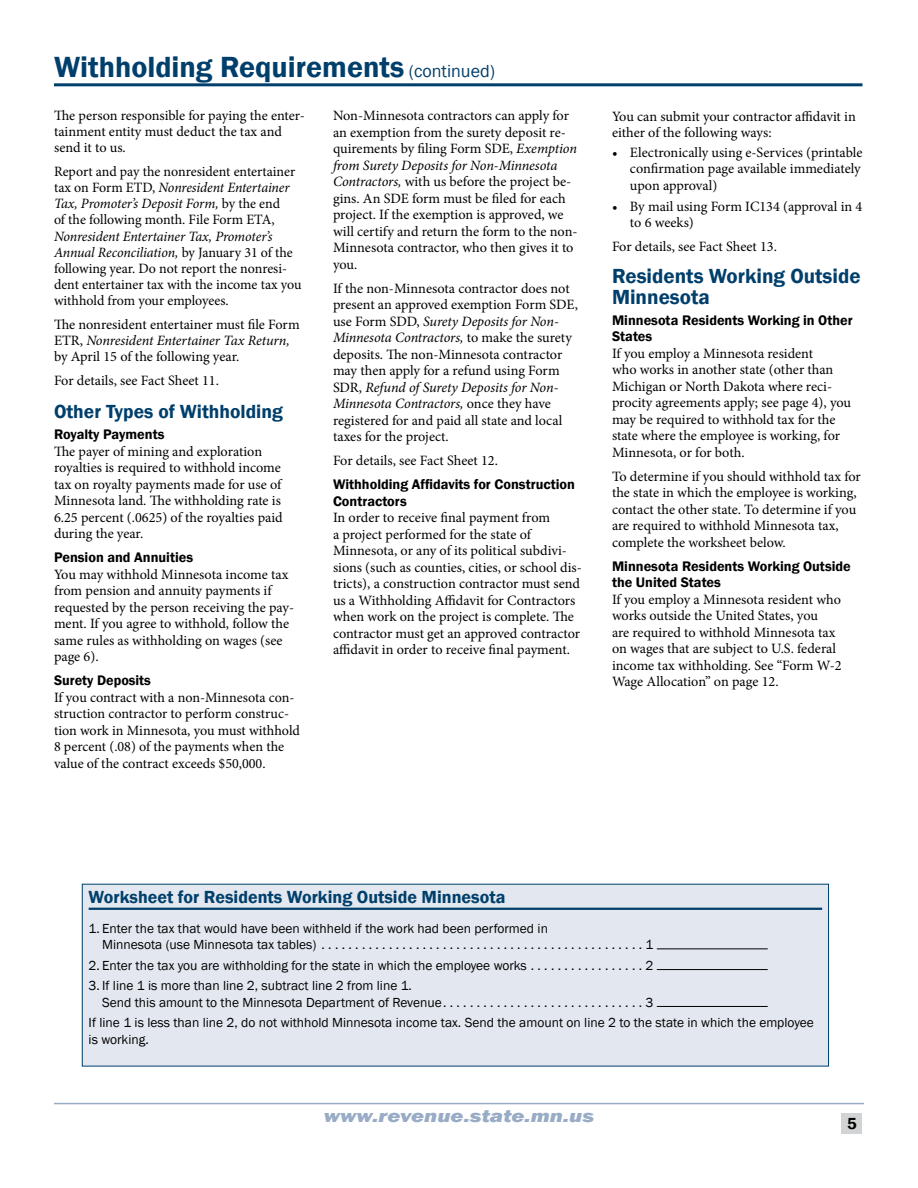
<style>
.page{position:relative;width:918px;height:1188px;background:#fff}
.page>*{position:absolute;margin:0;border:0;box-sizing:border-box;transform-origin:0 0}
.t1{font:600 30px "Franklin Gothic";color:#003f6b}
.t2{font:600 21px/21px "Franklin Gothic";color:#003f6b}
.t3{font:600 19.5px "Franklin Gothic";color:#003f6b}
.t4{font:600 18px "Franklin Gothic";color:#003f6b}
.t5{font:italic 800 18px "Franklin Gothic";color:#99acc6;scale:1.25 1}
.t6{font:600 16.5px "Franklin Gothic";color:#000}
.t7{font:14.25px/16.5px "Minion Pro";letter-spacing:-.005em;color:#000}
.t8{font:600 14.25px/16.5px "Franklin Gothic";color:#000}
.t9{font:13.5px/16.2px "Franklin Gothic";color:#000}
.s1{font-weight:400;font-size:18px}
.s2{font-style:italic}
</style>
<div class="page">
<div style="left:842px;top:1113px;width:20px;height:21px;background:#d1d3d4"></div>
<hr style="left:54px;top:1103px;width:810px;height:1px;background:#99acc6">
<hr style="left:54px;top:83px;width:808px;height:3px;background:#003f6b">
<div style="left:82px;top:884px;width:747px;height:182px;background:#e3e7ef"></div>
<hr style="left:89px;top:908px;width:733px;height:2px;background:#003f6b">
<hr style="left:657px;top:949px;width:111px;height:1px;background:#000">
<hr style="left:657px;top:969px;width:111px;height:1px;background:#000">
<hr style="left:657px;top:1006px;width:111px;height:1px;background:#000">
<h1 class="t1" style="left:54px;top:49px;width:443px">Withholding Requirements <span class="s1">(continued)</span></h1>
<p class="t7" style="left:54px;top:108px;width:252px">The person responsible for paying the enter&shy;tainment entity must deduct the tax and send it to us.</p>
<p class="t7" style="left:54px;top:163px;width:243px">Report and pay the nonresident entertainer tax on Form ETD, <span class="s2">Nonresident Entertainer Tax, Promoter’s Deposit Form,</span> by the end<br>of the following month. File Form ETA,</p>
<p class="t7" style="left:54px;top:228px;width:249px;line-height:16px"><span class="s2">Nonresident Entertainer Tax, Promoter’s Annual Reconciliation,</span> by January 31 of the following year. Do not report the nonresi&shy;dent entertainer tax with the income tax you withhold from your employees.</p>
<p class="t7" style="left:54px;top:316px;width:247px">The nonresident entertainer must file Form<br>ETR, <span class="s2">Nonresident Entertainer Tax Return, </span>by April 15 of the following year.</p>
<p class="t7" style="left:54px;top:372px;width:167px">For details, see Fact Sheet 11.</p>
<h3 class="t3" style="left:54px;top:400px;width:230px">Other Types of Withholding</h3>
<p class="t8" style="left:54px;top:426px;width:112px">Royalty Payments</p>
<p class="t7" style="left:54px;top:443px;width:230px">The payer of mining and exploration royalties is required to withhold income tax on royalty payments made for use of Minnesota land. The withholding rate is 6.25 percent (.0625) of the royalties paid during the year.</p>
<p class="t8" style="left:54px;top:549px;width:141px">Pension and Annuities</p>
<p class="t7" style="left:54px;top:566px;width:242px">You may withhold Minnesota income tax from pension and annuity payments if requested by the person receiving the pay&shy;ment. If you agree to withhold, follow the same rules as withholding on wages (see page 6).</p>
<p class="t8" style="left:54px;top:672px;width:98px">Surety Deposits</p>
<p class="t7" style="left:54px;top:689px;width:248px">If you contract with a non-Minnesota con&shy;struction contractor to perform construc&shy;tion work in Minnesota, you must withhold 8 percent (.08) of the payments when the value of the contract exceeds $50,000.</p>
<p class="t7" style="left:333px;top:107px;width:246px">Non-Minnesota contractors can apply for an exemption from the surety deposit re&shy;quirements by filing Form SDE, <span class="s2">Exemption from Surety Deposits for Non-Minnesota Contractors,</span> with us before the project be&shy;gins. An SDE form must be filed for each project. If the exemption is approved, we will certify and return the form to the non-Minnesota contractor, who then gives it to you.</p>
<p class="t7" style="left:333px;top:280px;width:246px">If the non-Minnesota contractor does not present an approved exemption Form SDE, use Form SDD, <span class="s2">Surety Deposits for Non-Minnesota Contractors,</span> to make the surety deposits. The non-Minnesota contractor may then apply for a refund using Form SDR, <span class="s2">Refund of Surety Deposits for Non-Minnesota Contractors,</span> once they have registered for and paid all state and local taxes for the project.</p>
<p class="t7" style="left:333px;top:452px;width:167px">For details, see Fact Sheet 12.</p>
<p class="t8" style="left:333px;top:476px;width:243px">Withholding Affidavits for Construction<br>Contractors</p>
<p class="t7" style="left:333px;top:509px;width:250px">In order to receive final payment from<br>a project performed for the state of Minnesota, or any of its political subdivi&shy;sions (such as counties, cities, or school dis&shy;tricts), a construction contractor must send us a Withholding Affidavit for Contractors when work on the project is complete. The contractor must get an approved contractor affidavit in order to receive final payment.</p>
<p class="t7" style="left:612px;top:108px;width:245px">You can submit your contractor affidavit in either of the following ways:</p>
<p class="t7" style="left:630px;top:144px;width:234px;text-align:justify;text-indent:-18px">• Electronically using e-Services (printable confirmation page available immediately upon approval)</p>
<p class="t7" style="left:630px;top:198px;width:234px;text-indent:-18px">• By mail using Form IC134 (approval in 4 to 6 weeks)</p>
<p class="t7" style="left:612px;top:239px;width:167px">For details, see Fact Sheet 13.</p>
<h2 class="t2" style="left:612px;top:266px;width:250px">Residents Working Outside<br>Minnesota</h2>
<p class="t8" style="left:612px;top:312px;width:242px">Minnesota Residents Working in Other<br>States</p>
<p class="t7" style="left:612px;top:345px;width:241px">If you employ a Minnesota resident<br>who works in another state (other than Michigan or North Dakota where reci&shy;procity agreements apply; see page 4), you may be required to withhold tax for the state where the employee is working, for Minnesota, or for both.</p>
<p class="t7" style="left:612px;top:468px;width:250px">To determine if you should withhold tax for the state in which the employee is working, contact the other state. To determine if you are required to withhold Minnesota tax, complete the worksheet below.</p>
<p class="t8" style="left:612px;top:558px;width:240px">Minnesota Residents Working Outside the United States</p>
<p class="t7" style="left:612px;top:591px;width:231px">If you employ a Minnesota resident who works outside the United States, you<br>are required to withhold Minnesota tax on wages that are subject to U.S. federal income tax withholding. See “Form W-2<br>Wage Allocation” on page 12.</p>
<p class="t4" style="left:89px;top:886px;width:418px">Worksheet for Residents Working Outside Minnesota</p>
<p class="t9" style="left:102px;top:921px;width:447px;text-indent:-14px">1. Enter the tax that would have been withheld if the work had been performed in<br>Minnesota (use Minnesota tax tables) ...............................................</p>
<p class="t9" style="left:646px;top:937px;width:9px">1</p>
<p class="t9" style="left:89px;top:957px;width:447px">2. Enter the tax you are withholding for the state in which the employee works ................</p>
<p class="t9" style="left:646px;top:957px;width:9px">2</p>
<p class="t9" style="left:102px;top:978px;width:346px;text-indent:-14px">3. If line 1 is more than line 2, subtract line 2 from line 1.<br>Send this amount to the Minnesota Department of Revenue .............................</p>
<p class="t9" style="left:89px;top:992px;width:727px;line-height:20.7px;text-indent:557px">3<br>If line 1 is less than line 2, do not withhold Minnesota income tax. Send the amount on line 2 to the state in which the employee</p>
<p class="t9" style="left:89px;top:1031px;width:62px">is working.</p>
<p class="t5" style="left:324px;top:1105px;width:218px">www.revenue.state.mn.us</p>
<p class="t6" style="left:847px;top:1114px;width:11px">5</p>
</div>
